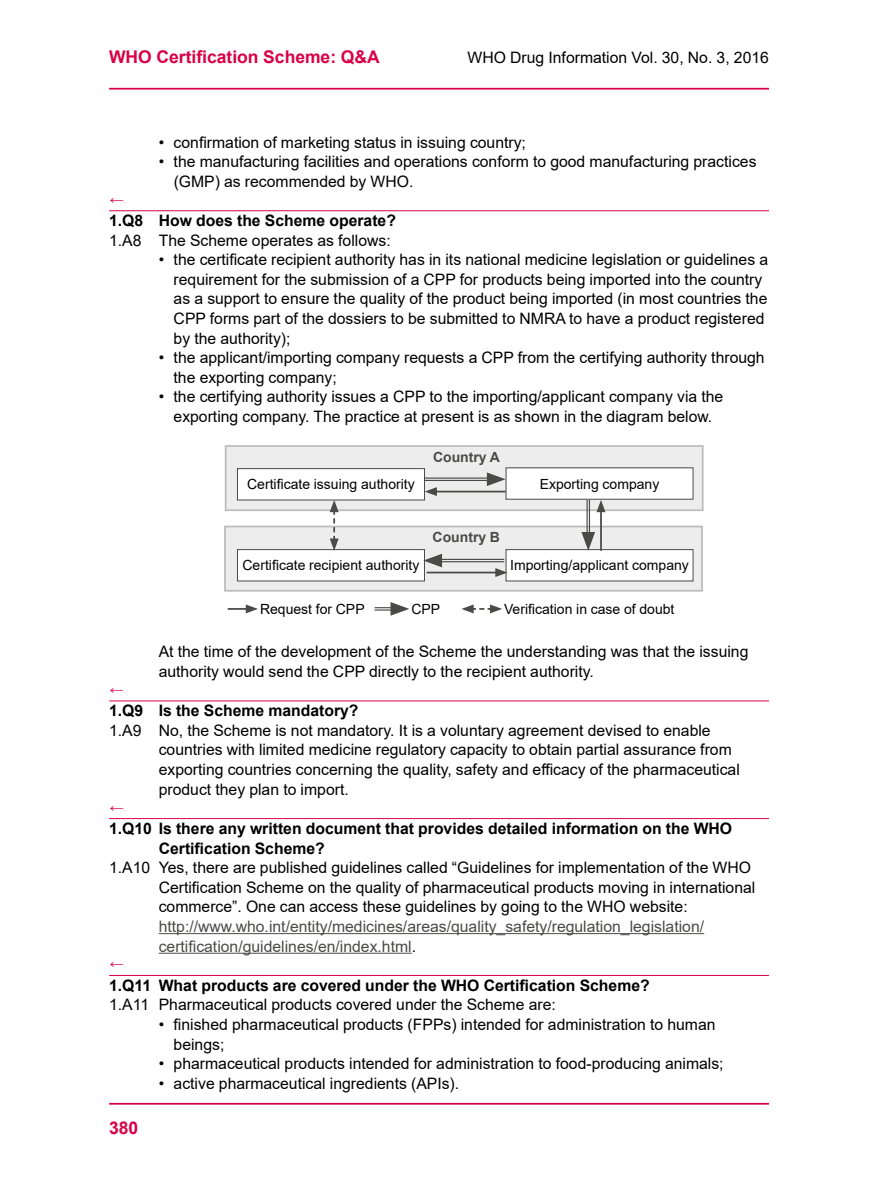
<style>
.page{position:relative;width:893px;height:1191px;background:#fff}
.page>*{position:absolute;margin:0;border:0;box-sizing:border-box;transform-origin:0 0}
.t1{font:700 17.5px "Arial";color:#d90148}
.t2{font:15.75px/19.6px "Arial";color:#000}
.t3{font:700 15.75px/19.6px "Arial";color:#000}
.t4{font:15.75px/19.6px "Arial";color:#4a4a49}
.t5{font:14px "Arial";color:#000}
.t6{font:700 14px "Arial";color:#4a4a49}
.t7{font:italic 14px "Arial";color:#d90148}
.t8{font:italic 1.75px "Arial";color:#d90148}
.s1{color:#000}
</style>
<div class="page">
<hr style="left:109px;top:88px;width:660px;height:2px;background:#d90148">
<hr style="left:109px;top:1102px;width:660px;height:2px;background:#d90148">
<hr style="left:109px;top:210px;width:660px;height:1px;background:#d90148">
<hr style="left:109px;top:700px;width:660px;height:1px;background:#d90148">
<hr style="left:109px;top:818px;width:660px;height:1px;background:#d90148">
<hr style="left:159px;top:933px;width:545px;height:1px;background:#4a4a49">
<hr style="left:159px;top:953px;width:253px;height:1px;background:#4a4a49">
<hr style="left:109px;top:975px;width:660px;height:1px;background:#d90148">
<div style="left:225px;top:445px;width:479px;height:66px;background:#ededed;border:2px solid #bcbcbc"></div>
<div style="left:224px;top:525px;width:479px;height:66px;background:#ededed;border:2px solid #bcbcbc"></div>
<div style="left:237px;top:468px;width:187px;height:32px;background:#fff"></div>
<div style="left:237px;top:468px;width:188px;height:32px;border:1px solid #4a4a49"></div>
<div style="left:237px;top:549px;width:187px;height:32px;background:#fff"></div>
<div style="left:237px;top:549px;width:188px;height:32px;border:1px solid #4a4a49"></div>
<div style="left:506px;top:549px;width:187px;height:32px;background:#fff"></div>
<div style="left:506px;top:549px;width:187px;height:32px;border:1px solid #4a4a49"></div>
<div style="left:506px;top:468px;width:187px;height:31px;background:#fff"></div>
<div style="left:506px;top:467px;width:187px;height:32px;border:1px solid #4a4a49"></div>
<hr style="left:435px;top:559px;width:69px;height:1px;background:#4a4a49">
<hr style="left:435px;top:561px;width:69px;height:1px;background:#4a4a49">
<svg style="left:423px;top:554px;width:19px;height:13px"></svg>
<hr style="left:434px;top:491px;width:72px;height:1px;background:#4a4a49">
<svg style="left:425px;top:487px;width:12px;height:9px"></svg>
<hr style="left:425px;top:477px;width:68px;height:1px;background:#4a4a49">
<hr style="left:425px;top:480px;width:68px;height:1px;background:#4a4a49">
<svg style="left:487px;top:472px;width:19px;height:14px"></svg>
<svg style="left:375px;top:602px;width:34px;height:13px"></svg>
<svg style="left:461px;top:604px;width:41px;height:9px"></svg>
<hr style="left:427px;top:571px;width:71px;height:2px;background:#4a4a49">
<svg style="left:495px;top:568px;width:13px;height:9px"></svg>
<hr style="left:228px;top:608px;width:20px;height:2px;background:#4a4a49">
<svg style="left:246px;top:604px;width:12px;height:9px"></svg>
<hr style="left:589px;top:500px;width:1px;height:38px;background:#4a4a49">
<hr style="left:586px;top:500px;width:2px;height:38px;background:#4a4a49">
<svg style="left:581px;top:532px;width:14px;height:19px"></svg>
<hr style="left:600px;top:509px;width:2px;height:42px;background:#4a4a49">
<svg style="left:596px;top:500px;width:9px;height:12px"></svg>
<svg style="left:330px;top:500px;width:9px;height:51px"></svg>
<p class="t1" style="left:109px;top:45px;width:272px">WHO Certification Scheme: Q&amp;A</p>
<p class="t2" style="left:468px;top:48px;width:303px">WHO Drug Information Vol. 30, No. 3, 2016</p>
<p class="t2" style="left:159px;top:132px;width:369px">• confirmation of marketing status in issuing country;</p>
<p class="t2" style="left:174px;top:152px;width:584px;text-indent:-15px">• the manufacturing facilities and operations conform to good manufacturing practices (GMP) as recommended by WHO.</p>
<p class="t7" style="left:110px;top:190px;width:16px">←</p>
<p class="t8" style="left:124px;top:202px;width:3px">””</p>
<p class="t3" style="left:109px;top:211px;width:288px">1.Q8 How does the Scheme operate?</p>
<p class="t2" style="left:109px;top:230px;width:283px">1.A8 The Scheme operates as follows:</p>
<p class="t2" style="left:174px;top:250px;width:596px;text-indent:-15px">• the certificate recipient authority has in its national medicine legislation or guidelines a requirement for the submission of a CPP for products being imported into the country as a support to ensure the quality of the product being imported (in most countries the CPP forms part of the dossiers to be submitted to NMRA to have a product registered by the authority);</p>
<p class="t2" style="left:174px;top:348px;width:593px;text-indent:-15px">• the applicant/importing company requests a CPP from the certifying authority through the exporting company;</p>
<p class="t2" style="left:159px;top:387px;width:566px;text-align:center">• the certifying authority issues a CPP to the importing/applicant company via the exporting company. The practice at present is as shown in the diagram below.</p>
<p class="t5" style="left:247px;top:475px;width:169px">Certificate issuing authority</p>
<p class="t6" style="left:433px;top:447px;width:68px">Country A</p>
<p class="t5" style="left:540px;top:474px;width:121px">Exporting company</p>
<p class="t5" style="left:242px;top:556px;width:179px">Certificate recipient authority</p>
<p class="t6" style="left:433px;top:527px;width:69px">Country B</p>
<p class="t5" style="left:510px;top:556px;width:180px">Importing/applicant company</p>
<p class="t5" style="left:260px;top:599px;width:106px">Request for CPP</p>
<p class="t5" style="left:411px;top:599px;width:30px">CPP</p>
<p class="t5" style="left:504px;top:599px;width:172px">Verification in case of doubt</p>
<p class="t2" style="left:159px;top:642px;width:591px">At the time of the development of the Scheme the understanding was that the issuing authority would send the CPP directly to the recipient authority.</p>
<p class="t7" style="left:110px;top:680px;width:16px">←</p>
<p class="t8" style="left:124px;top:692px;width:3px">””</p>
<p class="t3" style="left:109px;top:701px;width:251px">1.Q9 Is the Scheme mandatory?</p>
<p class="t2" style="left:159px;top:720px;width:583px;text-indent:-50px">1.A9 No, the Scheme is not mandatory. It is a voluntary agreement devised to enable countries with limited medicine regulatory capacity to obtain partial assurance from exporting countries concerning the quality, safety and efficacy of the pharmaceutical product they plan to import.</p>
<p class="t7" style="left:110px;top:797px;width:16px">←</p>
<p class="t8" style="left:124px;top:809px;width:3px">””</p>
<p class="t3" style="left:159px;top:818px;width:575px;text-indent:-50px">1.Q10 Is there any written document that provides detailed information on the WHO<br>Certification Scheme?</p>
<p class="t2" style="left:159px;top:857px;width:598px;text-indent:-50px">1.A10 Yes, there are published guidelines called “Guidelines for implementation of the WHO<br>Certification Scheme on the quality of pharmaceutical products moving in international commerce”. One can access these guidelines by going to the WHO website:</p>
<p class="t4" style="left:159px;top:916px;width:547px">http://www.who.int/entity/medicines/areas/quality_safety/regulation_legislation/ certification/guidelines/en/index.html<span class="s1">.</span></p>
<p class="t7" style="left:110px;top:954px;width:16px">←</p>
<p class="t8" style="left:124px;top:966px;width:3px">””</p>
<p class="t3" style="left:109px;top:975px;width:542px">1.Q11 What products are covered under the WHO Certification Scheme?</p>
<p class="t2" style="left:109px;top:995px;width:448px">1.A11 Pharmaceutical products covered under the Scheme are:</p>
<p class="t2" style="left:174px;top:1014px;width:543px;text-indent:-15px">• finished pharmaceutical products (FPPs) intended for administration to human beings;</p>
<p class="t2" style="left:159px;top:1053px;width:566px">• pharmaceutical products intended for administration to food-producing animals;</p>
<p class="t2" style="left:159px;top:1073px;width:302px">• active pharmaceutical ingredients (APIs).</p>
<p class="t1" style="left:109px;top:1116px;width:31px">380</p>
</div>
